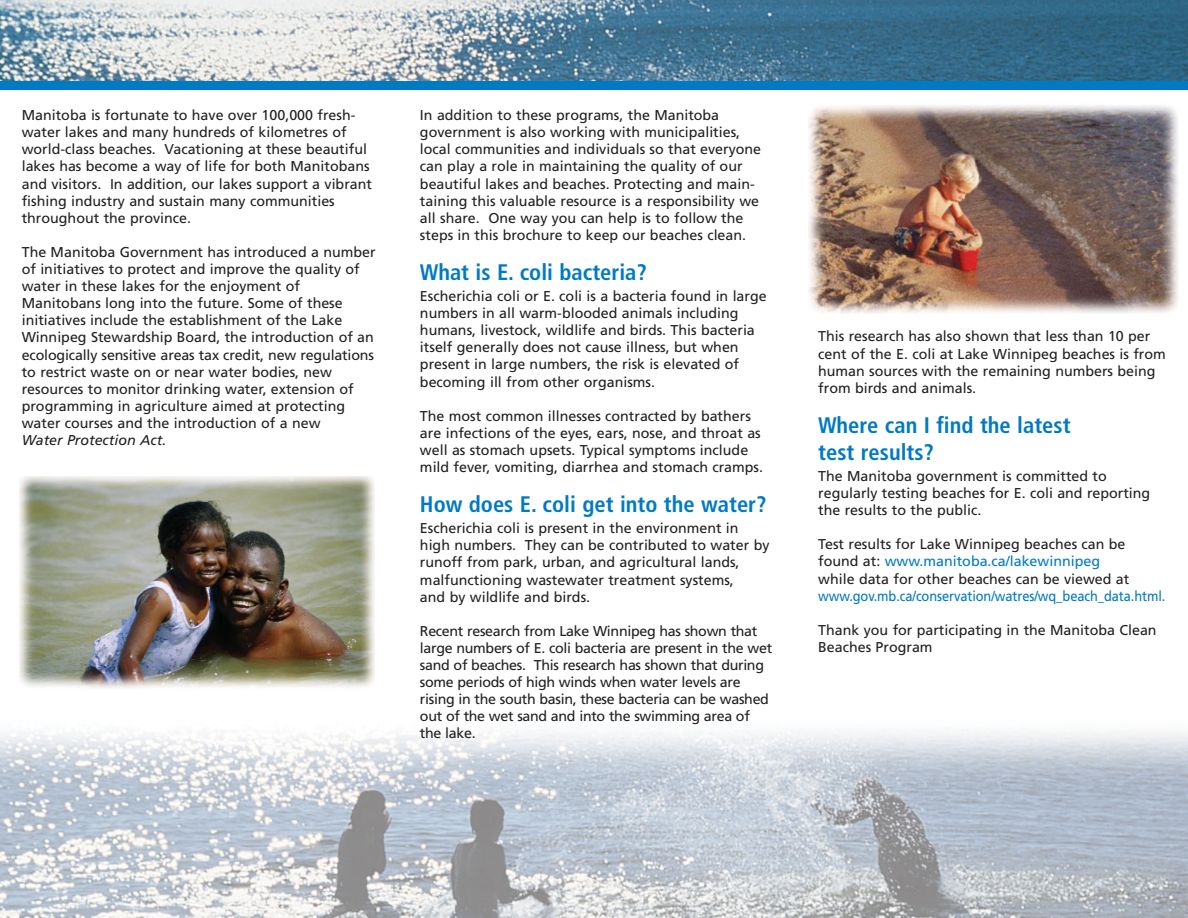
<style>
.page{position:relative;width:1188px;height:918px;background:#fff}
.page>*{position:absolute;margin:0;border:0;box-sizing:border-box;transform-origin:0 0}
.t1{font:700 condensed 22.5px/27px "Frutiger";color:#007ac2}
.t2{font:14.25px/17.1px "Frutiger";color:#231f20}
.t3{font:14.25px/17.1px "Frutiger";letter-spacing:-.02em;color:#231f20}
.t4{font:14.25px "Frutiger";letter-spacing:-.005em;color:#007ac2;scale:.9 1}
.t5{font:italic 14.25px "Frutiger";color:#231f20}
.s1{color:#007ac2}
</style>
<div class="page">
<img style="left:0;top:0;width:1188px;height:81px">
<img style="left:0;top:731px;width:1188px;height:187px">
<div style="left:0;top:81px;width:1188px;height:9px;background:#007ac2"></div>
<img style="left:20px;top:476px;width:354px;height:212px">
<img style="left:808px;top:105px;width:370px;height:209px">
<p class="t2" style="left:22px;top:108px;width:352px">Manitoba is fortunate to have over 100,000 fresh&shy;water lakes and many hundreds of kilometres of world-class beaches. Vacationing at these beautiful lakes has become a way of life for both Manitobans and visitors. In addition, our lakes support a vibrant fishing industry and sustain many communities throughout the province.</p>
<p class="t2" style="left:22px;top:245px;width:355px">The Manitoba Government has introduced a number of initiatives to protect and improve the quality of water in these lakes for the enjoyment of Manitobans long into the future. Some of these initiatives include the establishment of the Lake Winnipeg Stewardship Board, the introduction of an ecologically sensitive areas tax credit, new regulations to restrict waste on or near water bodies, new resources to monitor drinking water, extension of programming in agriculture aimed at protecting water courses and the introduction of a new</p>
<p class="t5" style="left:22px;top:434px;width:146px">Water Protection Act.</p>
<p class="t2" style="left:420px;top:108px;width:343px">In addition to these programs, the Manitoba government is also working with municipalities, local communities and individuals so that everyone can play a role in maintaining the quality of our beautiful lakes and beaches. Protecting and main&shy;taining this valuable resource is a responsibility we all share. One way you can help is to follow the steps in this brochure to keep our beaches clean.</p>
<h1 class="t1" style="left:420px;top:261px;width:228px">What is E. coli bacteria?</h1>
<p class="t2" style="left:420px;top:289px;width:348px">Escherichia coli or E. coli is a bacteria found in large numbers in all warm-blooded animals including humans, livestock, wildlife and birds. This bacteria itself generally does not cause illness, but when present in large numbers, the risk is elevated of becoming ill from other organisms.</p>
<p class="t2" style="left:420px;top:408px;width:345px">The most common illnesses contracted by bathers are infections of the eyes, ears, nose, and throat as well as stomach upsets. Typical symptoms include mild fever, vomiting, diarrhea and stomach cramps.</p>
<h1 class="t1" style="left:420px;top:493px;width:348px">How does E. coli get into the water?</h1>
<p class="t2" style="left:420px;top:521px;width:351px">Escherichia coli is present in the environment in high numbers. They can be contributed to water by runoff from park, urban, and agricultural lands, malfunctioning wastewater treatment systems,<br>and by wildlife and birds.</p>
<p class="t3" style="left:420px;top:623px;width:354px">Recent research from Lake Winnipeg has shown that large numbers of E. coli bacteria are present in the wet sand of beaches. This research has shown that during some periods of high winds when water levels are rising in the south basin, these bacteria can be washed out of the wet sand and into the swimming area of the lake.</p>
<p class="t2" style="left:818px;top:329px;width:349px">This research has also shown that less than 10 per cent of the E. coli at Lake Winnipeg beaches is from human sources with the remaining numbers being from birds and animals.</p>
<h1 class="t1" style="left:818px;top:414px;width:254px">Where can I find the latest test results?</h1>
<p class="t2" style="left:818px;top:469px;width:334px">The Manitoba government is committed to regularly testing beaches for E. coli and reporting the results to the public.</p>
<p class="t2" style="left:818px;top:537px;width:313px">Test results for Lake Winnipeg beaches can be found at: <span class="s1">www.manitoba.ca/lakewinnipeg </span>while data for other beaches can be viewed at</p>
<p class="t4" style="left:818px;top:590px;width:387px">www.gov.mb.ca/conservation/watres/wq_beach_data.html.</p>
<p class="t2" style="left:818px;top:622px;width:340px">Thank you for participating in the Manitoba Clean<br>Beaches Program</p>
</div>
